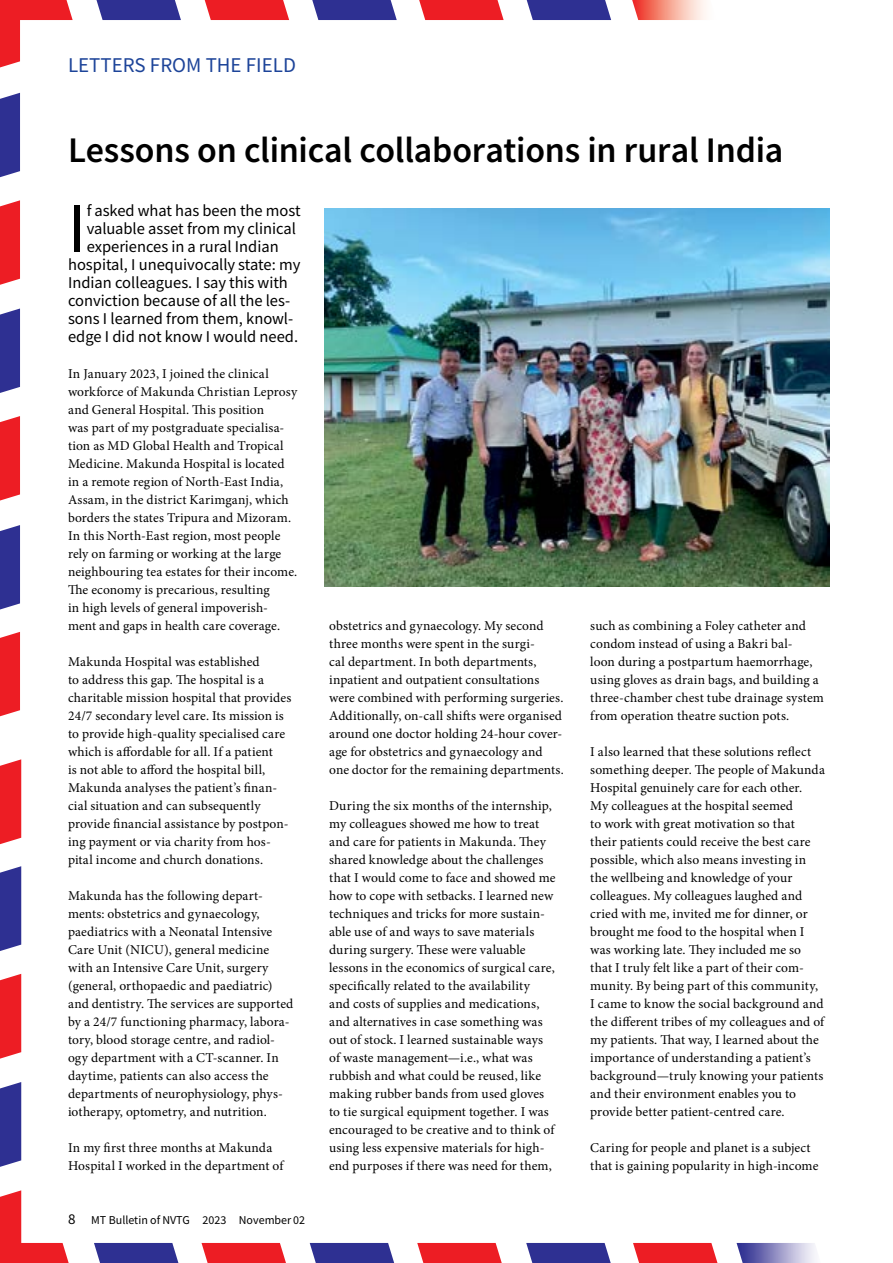
<style>
.page{position:relative;width:893px;height:1263px;background:#fff}
.page>*{position:absolute;margin:0;border:0;box-sizing:border-box;transform-origin:0 0}
.t1{font:71.4px "Source Sans Variable";color:#000}
.t2{font:36px "Source Sans Variable";letter-spacing:-.005em;color:#000}
.t3{font:21px "Source Sans Variable";color:#1d4499}
.t4{font:16.5px "Source Sans Variable";color:#000}
.t5{font:13.5px/18px "Minion Pro";letter-spacing:.01em;color:#000}
.t6{font:12px "Source Sans Variable";color:#000}
.s1{font-size:15px}
</style>
<div class="page">
<svg style="left:0;top:93px;width:20px;height:85px;background:#3e409a"></svg>
<svg style="left:0;top:200px;width:20px;height:85px;background:#ee2e35"></svg>
<svg style="left:0;top:308px;width:20px;height:85px;background:#3e409a"></svg>
<svg style="left:0;top:525px;width:20px;height:85px;background:#3e409a"></svg>
<svg style="left:0;top:416px;width:20px;height:85px;background:#ee2e35"></svg>
<svg style="left:0;top:632px;width:20px;height:85px;background:#ee2e35"></svg>
<svg style="left:0;top:0;width:73px;height:68px"></svg>
<svg style="left:312px;top:0;width:85px;height:20px;background:#3e409a"></svg>
<svg style="left:204px;top:0;width:85px;height:20px;background:#ee2e35"></svg>
<svg style="left:526px;top:0;width:85px;height:20px;background:#3e409a"></svg>
<svg style="left:419px;top:0;width:85px;height:20px;background:#ee2e35"></svg>
<svg style="left:632px;top:0;width:74px;height:20px"></svg>
<svg style="left:96px;top:0;width:85px;height:20px;background:#3e409a"></svg>
<svg style="left:94px;top:1243px;width:85px;height:20px;background:#3e409a"></svg>
<svg style="left:202px;top:1243px;width:84px;height:20px;background:#ee2c32"></svg>
<svg style="left:310px;top:1243px;width:85px;height:20px;background:#3e409a"></svg>
<svg style="left:526px;top:1243px;width:85px;height:20px;background:#3e409a"></svg>
<svg style="left:417px;top:1243px;width:85px;height:20px;background:#ee2e35"></svg>
<svg style="left:633px;top:1243px;width:85px;height:20px;background:#ee2e35"></svg>
<svg style="left:0;top:1190px;width:69px;height:73px"></svg>
<svg style="left:737px;top:1243px;width:78px;height:20px;background:#9896c7"></svg>
<svg style="left:0;top:866px;width:21px;height:85px;background:#3e409a"></svg>
<svg style="left:0;top:974px;width:21px;height:85px;background:#ee2e35"></svg>
<svg style="left:0;top:759px;width:21px;height:86px;background:#ee3137"></svg>
<svg style="left:0;top:1082px;width:21px;height:85px;background:#3e409a"></svg>
<img style="left:325px;top:208px;width:504px;height:379px">
<h3 class="t3" style="left:68px;top:52px;width:229px">LETTERS FROM THE FIELD</h3>
<h2 class="t2" style="left:68px;top:128px;width:717px">Lessons on clinical collaborations in rural India</h2>
<h1 class="t1" style="left:68px;top:185px;width:20px">I</h1>
<p class="t4" style="left:87px;top:201px;width:215px">f asked what has been the most</p>
<p class="t4" style="left:87px;top:219px;width:211px">valuable asset from my clinical</p>
<p class="t4" style="left:87px;top:237px;width:193px">experiences in a rural Indian</p>
<p class="t4" style="left:68px;top:255px;width:234px">hospital, I unequivocally state: my</p>
<p class="t4" style="left:68px;top:273px;width:221px">Indian colleagues. I say this with</p>
<p class="t4" style="left:68px;top:291px;width:224px">conviction because of all the les-</p>
<p class="t4" style="left:68px;top:309px;width:227px">sons I learned from them, knowl-</p>
<p class="t4" style="left:68px;top:327px;width:232px">edge I did not know I would need.</p>
<p class="t5" style="left:68px;top:365px;width:231px">In January 2023, I joined the clinical workforce of Makunda Christian Leprosy and General Hospital. This position<br>was part of my postgraduate specialisa&shy;tion as MD Global Health and Tropical Medicine. Makunda Hospital is located in a remote region of North-East India, Assam, in the district Karimganj, which borders the states Tripura and Mizoram.<br>In this North-East region, most people rely on farming or working at the large neighbouring tea estates for their income.<br>The economy is precarious, resulting<br>in high levels of general impoverish&shy;ment and gaps in health care coverage.</p>
<p class="t5" style="left:68px;top:653px;width:225px">Makunda Hospital was established<br>to address this gap. The hospital is a charitable mission hospital that provides 24/7 secondary level care. Its mission is to provide high-quality specialised care which is affordable for all. If a patient<br>is not able to afford the hospital bill, Makunda analyses the patient’s finan&shy;cial situation and can subsequently provide financial assistance by postpon&shy;ing payment or via charity from hos&shy;pital income and church donations.</p>
<p class="t5" style="left:68px;top:887px;width:227px">Makunda has the following depart&shy;ments: obstetrics and gynaecology, paediatrics with a Neonatal Intensive Care Unit (NICU), general medicine with an Intensive Care Unit, surgery (general, orthopaedic and paediatric) and dentistry. The services are supported by a 24/7 functioning pharmacy, labora&shy;tory, blood storage centre, and radiol&shy;ogy department with a CT-scanner. In daytime, patients can also access the departments of neurophysiology, phys&shy;iotherapy, optometry, and nutrition.</p>
<p class="t5" style="left:68px;top:1139px;width:217px">In my first three months at Makunda<br>Hospital I worked in the department of</p>
<p class="t6" style="left:68px;top:1213px;width:239px"><span class="s1">8</span> MT Bulletin of NVTG 2023 November 02</p>
<p class="t5" style="left:329px;top:617px;width:236px">obstetrics and gynaecology. My second three months were spent in the surgi-<br>cal department. In both departments, inpatient and outpatient consultations were combined with performing surgeries.<br>Additionally, on-call shifts were organised around one doctor holding 24-hour cover&shy;age for obstetrics and gynaecology and one doctor for the remaining departments.</p>
<p class="t5" style="left:329px;top:797px;width:228px">During the six months of the internship, my colleagues showed me how to treat and care for patients in Makunda. They shared knowledge about the challenges that I would come to face and showed me how to cope with setbacks. I learned new techniques and tricks for more sustain&shy;able use of and ways to save materials during surgery. These were valuable lessons in the economics of surgical care, specifically related to the availability<br>and costs of supplies and medications, and alternatives in case something was out of stock. I learned sustainable ways of waste management—i.e., what was rubbish and what could be reused, like making rubber bands from used gloves to tie surgical equipment together. I was encouraged to be creative and to think of using less expensive materials for high&shy;end purposes if there was need for them,</p>
<p class="t5" style="left:590px;top:616px;width:235px">such as combining a Foley catheter and condom instead of using a Bakri bal-<br>loon during a postpartum haemorrhage, using gloves as drain bags, and building a three-chamber chest tube drainage system from operation theatre suction pots.</p>
<p class="t5" style="left:590px;top:742px;width:236px">I also learned that these solutions reflect something deeper. The people of Makunda Hospital genuinely care for each other.<br>My colleagues at the hospital seemed<br>to work with great motivation so that<br>their patients could receive the best care possible, which also means investing in the wellbeing and knowledge of your colleagues. My colleagues laughed and cried with me, invited me for dinner, or brought me food to the hospital when I was working late. They included me so that I truly felt like a part of their com&shy;munity. By being part of this community, I came to know the social background and the different tribes of my colleagues and of my patients. That way, I learned about the importance of understanding a patient’s background—truly knowing your patients and their environment enables you to provide better patient-centred care.</p>
<p class="t5" style="left:590px;top:1138px;width:230px">Caring for people and planet is a subject that is gaining popularity in high-income</p>
</div>
